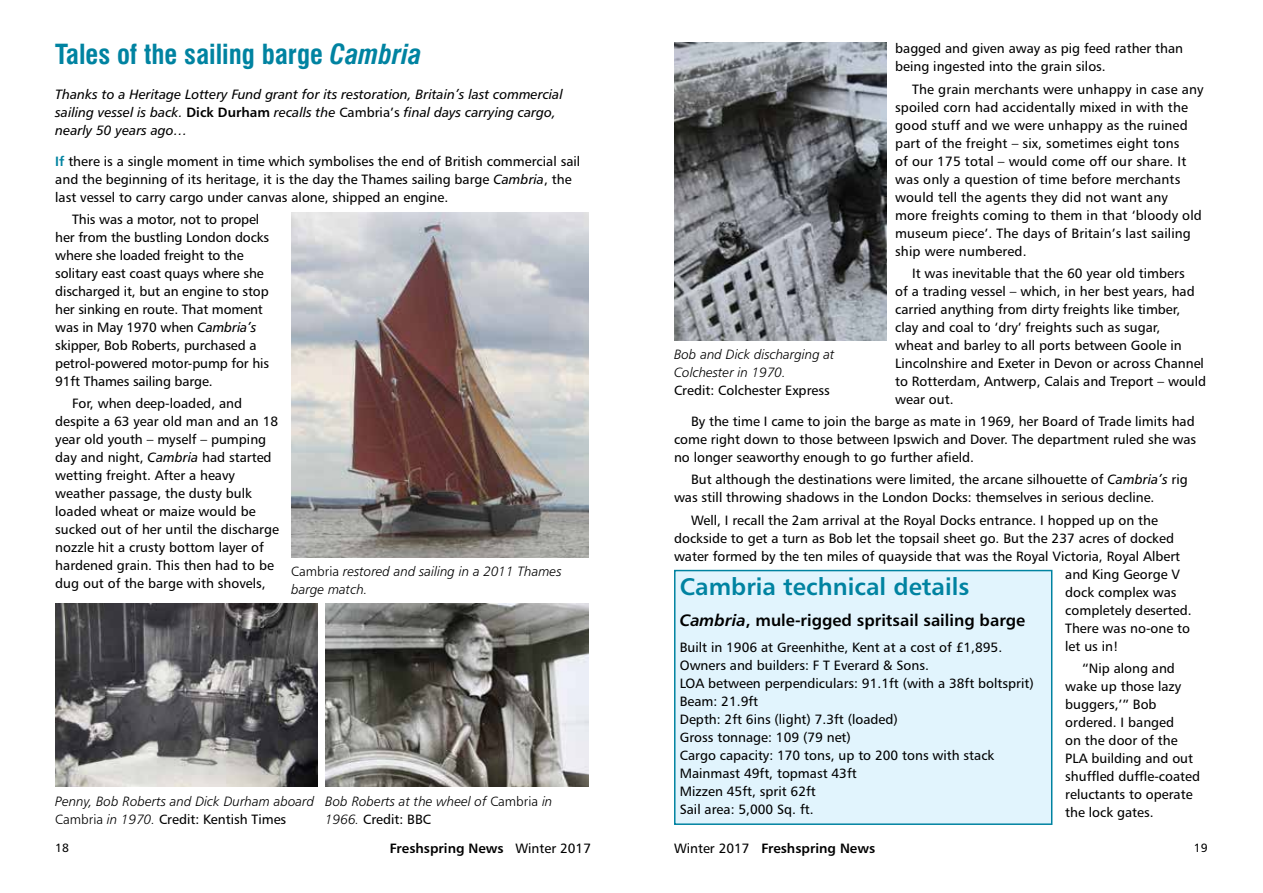
<style>
.page{position:relative;width:1263px;height:893px;background:#fff}
.page>*{position:absolute;margin:0;border:0;box-sizing:border-box;transform-origin:0 0}
.t1{font:700 condensed 27px "Swiss 721 BT";color:#0083a1}
.t2{font:24px "Humanist 777 BT Bold B";color:#0083a1}
.t3{font:16.5px "Humanist 777 BT Bold B";color:#000}
.t4{font:13.5px/18px "Humanist 777 BT Roman B";color:#000}
.t5{font:13.5px/18px "Humanist 777 BT Italic B";color:#000}
.t6{font:13.5px/18px "Humanist 777 BT Light Italic B";color:#000}
.t7{font:13.5px "Humanist 777 BT Bold B";color:#000}
.t8{font:12px "Humanist 777 BT Roman B";color:#000}
.s1{font-style:italic}
.s2{font-family:"Humanist 777 BT Bold B"}
.s3{font-family:"Humanist 777 BT Roman B"}
.s4{font-family:"Humanist 777 BT Bold B";color:#0083a1}
.s5{font-family:"Humanist 777 BT Italic B"}
.s6{font-family:"Humanist 777 BT Light B"}
.s7{font-family:"Humanist 777 BT Light Italic B"}
.s8{font-family:"Humanist 777 BT Bold Italic B"}
</style>
<div class="page">
<img style="left:291px;top:213px;width:298px;height:344px">
<img style="left:55px;top:604px;width:262px;height:183px">
<img style="left:325px;top:604px;width:264px;height:183px">
<img style="left:674px;top:43px;width:213px;height:297px">
<div style="left:675px;top:571px;width:377px;height:253px;background:#e1f4fd"></div>
<div style="left:674px;top:570px;width:378px;height:255px;border:2px solid #0083a1"></div>
<h1 class="t1" style="left:55px;top:38px;width:368px">Tales of the sailing barge <span class="s1">Cambria</span></h1>
<p class="t5" style="left:55px;top:85px;width:509px">Thanks to a Heritage Lottery Fund grant for its restoration, Britain’s last commercial sailing vessel is back. <span class="s2">Dick Durham</span> recalls the <span class="s3">Cambria’s</span> final days carrying cargo, nearly 50 years ago…</p>
<p class="t4" style="left:55px;top:152px;width:526px"><span class="s4">If</span> there is a single moment in time which symbolises the end of British commercial sail and the beginning of its heritage, it is the day the Thames sailing barge <span class="s5">Cambria</span>, the last vessel to carry cargo under canvas alone, shipped an engine.</p>
<p class="t4" style="left:55px;top:210px;width:215px;text-indent:17px">This was a motor, not to propel her from the bustling London docks where she loaded freight to the solitary east coast quays where she discharged it, but an engine to stop her sinking en route. That moment was in May 1970 when <span class="s5">Cambria’s </span>skipper, Bob Roberts, purchased a petrol-powered motor-pump for his<br>91ft Thames sailing barge.</p>
<p class="t4" style="left:55px;top:394px;width:225px;text-indent:17px">For, when deep-loaded, and despite a 63 year old man and an 18 year old youth – myself – pumping day and night, <span class="s5">Cambria</span> had started wetting freight. After a heavy weather passage, the dusty bulk loaded wheat or maize would be sucked out of her until the discharge nozzle hit a crusty bottom layer of hardened grain. This then had to be dug out of the barge with shovels,</p>
<p class="t6" style="left:291px;top:562px;width:272px"><span class="s6">Cambria</span> restored and sailing in a 2011 Thames barge match.</p>
<p class="t6" style="left:55px;top:792px;width:260px">Penny, Bob Roberts and Dick Durham aboard</p>
<p class="t4" style="left:55px;top:809px;width:232px"><span class="s6">Cambria</span> <span class="s7">in 1970.</span> Credit: Kentish Times</p>
<p class="t6" style="left:325px;top:792px;width:229px">Bob Roberts at the wheel of <span class="s6">Cambria</span> in</p>
<p class="t4" style="left:325px;top:809px;width:107px"><span class="s7">1966.</span> Credit: BBC</p>
<p class="t4" style="left:895px;top:39px;width:290px">bagged and given away as pig feed rather than being ingested into the grain silos.</p>
<p class="t4" style="left:895px;top:80px;width:310px;text-indent:17px">The grain merchants were unhappy in case any spoiled corn had accidentally mixed in with the good stuff and we were unhappy as the ruined part of the freight – six, sometimes eight tons<br>of our 175 total – would come off our share. It was only a question of time before merchants would tell the agents they did not want any<br>more freights coming to them in that ‘bloody old museum piece’. The days of Britain’s last sailing ship were numbered.</p>
<p class="t4" style="left:895px;top:264px;width:313px;text-indent:17px">It was inevitable that the 60 year old timbers<br>of a trading vessel – which, in her best years, had carried anything from dirty freights like timber, clay and coal to ‘dry’ freights such as sugar,<br>wheat and barley to all ports between Goole in Lincolnshire and Exeter in Devon or across Channel to Rotterdam, Antwerp, Calais and Treport – would wear out.</p>
<p class="t4" style="left:674px;top:412px;width:524px;text-align:justify;text-indent:17px">By the time I came to join the barge as mate in 1969, her Board of Trade limits had come right down to those between Ipswich and Dover. The department ruled she was no longer seaworthy enough to go further afield.</p>
<p class="t4" style="left:674px;top:470px;width:515px;text-indent:17px">But although the destinations were limited, the arcane silhouette of <span class="s5">Cambria’s</span> rig was still throwing shadows in the London Docks: themselves in serious decline.</p>
<p class="t4" style="left:691px;top:511px;width:468px">Well, I recall the 2am arrival at the Royal Docks entrance. I hopped up on the</p>
<p class="t4" style="left:674px;top:529px;width:501px">dockside to get a turn as Bob let the topsail sheet go. But the 237 acres of docked</p>
<p class="t4" style="left:674px;top:547px;width:508px">water formed by the ten miles of quayside that was the Royal Victoria, Royal Albert</p>
<p class="t4" style="left:1065px;top:565px;width:116px">and King George V</p>
<p class="t4" style="left:1065px;top:583px;width:113px">dock complex was</p>
<p class="t4" style="left:1065px;top:601px;width:128px">completely deserted.</p>
<p class="t4" style="left:1065px;top:619px;width:126px">There was no-one to</p>
<p class="t4" style="left:1065px;top:637px;width:55px">let us in!</p>
<p class="t4" style="left:1065px;top:659px;width:136px;text-indent:17px">“Nip along and wake up those lazy buggers,’” Bob ordered. I banged<br>on the door of the<br>PLA building and out shuffled duffle-coated reluctants to operate the lock gates.</p>
<p class="t6" style="left:674px;top:345px;width:162px">Bob and Dick discharging at<br>Colchester in 1970.</p>
<p class="t4" style="left:674px;top:381px;width:157px">Credit: Colchester Express</p>
<h2 class="t2" style="left:680px;top:571px;width:291px">Cambria technical details</h2>
<p class="t3" style="left:680px;top:609px;width:347px"><span class="s8">Cambria</span>, mule-rigged spritsail sailing barge</p>
<p class="t4" style="left:680px;top:638px;width:355px">Built in 1906 at Greenhithe, Kent at a cost of £1,895.<br>Owners and builders: F T Everard &amp; Sons.<br>LOA between perpendiculars: 91.1ft (with a 38ft boltsprit)<br>Beam: 21.9ft<br>Depth: 2ft 6ins (light) 7.3ft (loaded)<br>Gross tonnage: 109 (79 net)<br>Cargo capacity: 170 tons, up to 200 tons with stack Mainmast 49ft, topmast 43ft<br>Mizzen 45ft, sprit 62ft<br>Sail area: 5,000 Sq. ft.</p>
<p class="t8" style="left:55px;top:840px;width:15px">18</p>
<p class="t7" style="left:390px;top:840px;width:203px">Freshspring News <span class="s3">Winter 2017</span></p>
<p class="t7" style="left:674px;top:840px;width:203px"><span class="s3">Winter 2017</span> Freshspring News</p>
<p class="t8" style="left:1194px;top:840px;width:15px">19</p>
</div>
